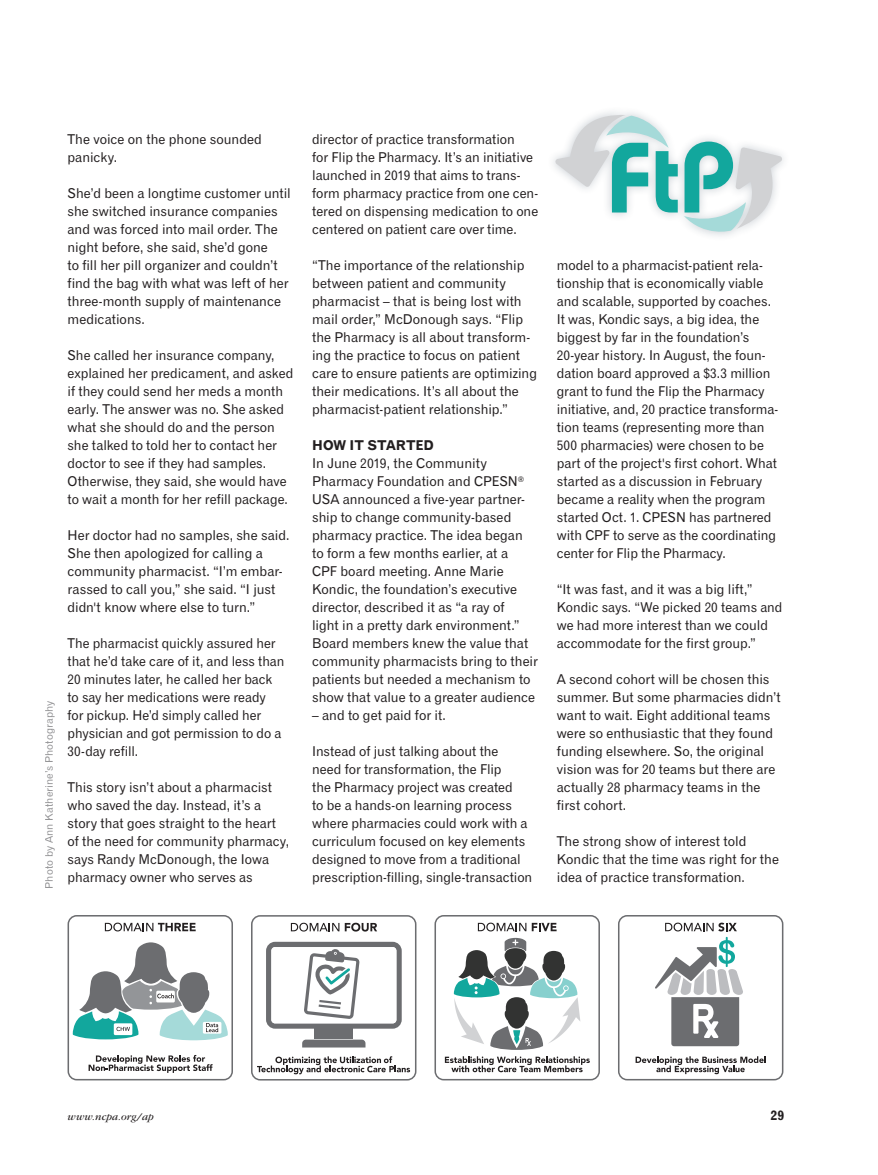
<style>
.page{position:relative;width:878px;height:1175px;background:#fff}
.page>*{position:absolute;margin:0;border:0;box-sizing:border-box;transform-origin:0 0}
.t1{font:13.5px/18px "Gothic 720 BT Roman B";color:#231f20}
.t2{font:13.5px/18px "Gothic 720 BT Roman B";color:#231f20;scale:.96 1}
.t3{font:13.5px "Gothic 720 BT Bold B";letter-spacing:.005em;color:#231f20}
.t4{font:10.5px "Gothic 720 BT Roman B";letter-spacing:.01em;color:#636366}
.t5{font:italic 10.5px "Garamond";letter-spacing:.025em;color:#231f20}
</style>
<div class="page">
<svg style="left:554px;top:114px;width:123px;height:98px"></svg>
<svg style="left:683px;top:142px;width:99px;height:94px"></svg>
<svg style="left:68px;top:915px;width:165px;height:165px"></svg>
<svg style="left:251px;top:915px;width:165px;height:165px"></svg>
<svg style="left:434px;top:915px;width:166px;height:165px"></svg>
<svg style="left:618px;top:915px;width:165px;height:165px"></svg>
<p class="t4" style="left:43px;top:888px;width:190px;rotate:-90deg">Photo by Ann Katherine’s Photography</p>
<p class="t1" style="left:68px;top:130px;width:196px">The voice on the phone sounded panicky.</p>
<p class="t1" style="left:68px;top:184px;width:225px">She’d been a longtime customer until she switched insurance companies and was forced into mail order. The night before, she said, she’d gone<br>to fill her pill organizer and couldn’t find the bag with what was left of her three-month supply of maintenance medications.</p>
<p class="t1" style="left:68px;top:346px;width:227px">She called her insurance company, explained her predicament, and asked if they could send her meds a month early. The answer was no. She asked what she should do and the person she talked to told her to contact her doctor to see if they had samples.<br>Otherwise, they said, she would have to wait a month for her refill package.</p>
<p class="t1" style="left:68px;top:526px;width:223px">Her doctor had no samples, she said.<br>She then apologized for calling a community pharmacist. “I’m embar&shy;rassed to call you,” she said. “I just didn't know where else to turn.”</p>
<p class="t2" style="left:68px;top:634px;width:227px">The pharmacist quickly assured her that he’d take care of it, and less than<br>20 minutes later, he called her back to say her medications were ready for pickup. He’d simply called her physician and got permission to do a<br>30-day refill.</p>
<p class="t1" style="left:68px;top:778px;width:223px">This story isn’t about a pharmacist who saved the day. Instead, it’s a story that goes straight to the heart of the need for community pharmacy, says Randy McDonough, the Iowa pharmacy owner who serves as</p>
<p class="t1" style="left:312px;top:130px;width:227px">director of practice transformation<br>for Flip the Pharmacy. It’s an initiative launched in 2019 that aims to trans&shy;form pharmacy practice from one cen&shy;tered on dispensing medication to one centered on patient care over time.</p>
<p class="t1" style="left:312px;top:256px;width:226px">“The importance of the relationship between patient and community pharmacist – that is being lost with mail order,” McDonough says. “Flip the Pharmacy is all about transform&shy;ing the practice to focus on patient care to ensure patients are optimizing their medications. It’s all about the pharmacist-patient relationship.”</p>
<p class="t3" style="left:312px;top:437px;width:123px">HOW IT STARTED</p>
<p class="t1" style="left:312px;top:454px;width:227px">In June 2019, the Community Pharmacy Foundation and CPESN<sup>® </sup>USA announced a five-year partner&shy;ship to change community-based pharmacy practice. The idea began<br>to form a few months earlier, at a<br>CPF board meeting. Anne Marie Kondic, the foundation’s executive director, described it as “a ray of<br>light in a pretty dark environment.” Board members knew the value that community pharmacists bring to their patients but needed a mechanism to show that value to a greater audience</p>
<p class="t1" style="left:312px;top:706px;width:135px">– and to get paid for it.</p>
<p class="t1" style="left:312px;top:742px;width:222px">Instead of just talking about the<br>need for transformation, the Flip<br>the Pharmacy project was created<br>to be a hands-on learning process where pharmacies could work with a curriculum focused on key elements designed to move from a traditional prescription-filling, single-transaction</p>
<p class="t1" style="left:556px;top:256px;width:223px">model to a pharmacist-patient rela&shy;tionship that is economically viable and scalable, supported by coaches.<br>It was, Kondic says, a big idea, the biggest by far in the foundation’s 20-year history. In August, the foun&shy;dation board approved a $3.3 million grant to fund the Flip the Pharmacy initiative, and, 20 practice transforma&shy;tion teams (representing more than 500 pharmacies) were chosen to be part of the project's first cohort. What started as a discussion in February became a reality when the program started Oct. 1. CPESN has partnered with CPF to serve as the coordinating center for Flip the Pharmacy.</p>
<p class="t1" style="left:556px;top:580px;width:227px">“It was fast, and it was a big lift,”<br>Kondic says. “We picked 20 teams and</p>
<p class="t1" style="left:556px;top:616px;width:213px">we had more interest than we could accommodate for the first group.”</p>
<p class="t1" style="left:556px;top:670px;width:225px">A second cohort will be chosen this summer. But some pharmacies didn’t want to wait. Eight additional teams were so enthusiastic that they found funding elsewhere. So, the original vision was for 20 teams but there are actually 28 pharmacy teams in the first cohort.</p>
<p class="t1" style="left:556px;top:832px;width:224px">The strong show of interest told<br>Kondic that the time was right for the idea of practice transformation.</p>
<p class="t5" style="left:68px;top:1111px;width:88px">www.ncpa.org/ap</p>
<p class="t3" style="left:770px;top:1107px;width:16px">29</p>
</div>
